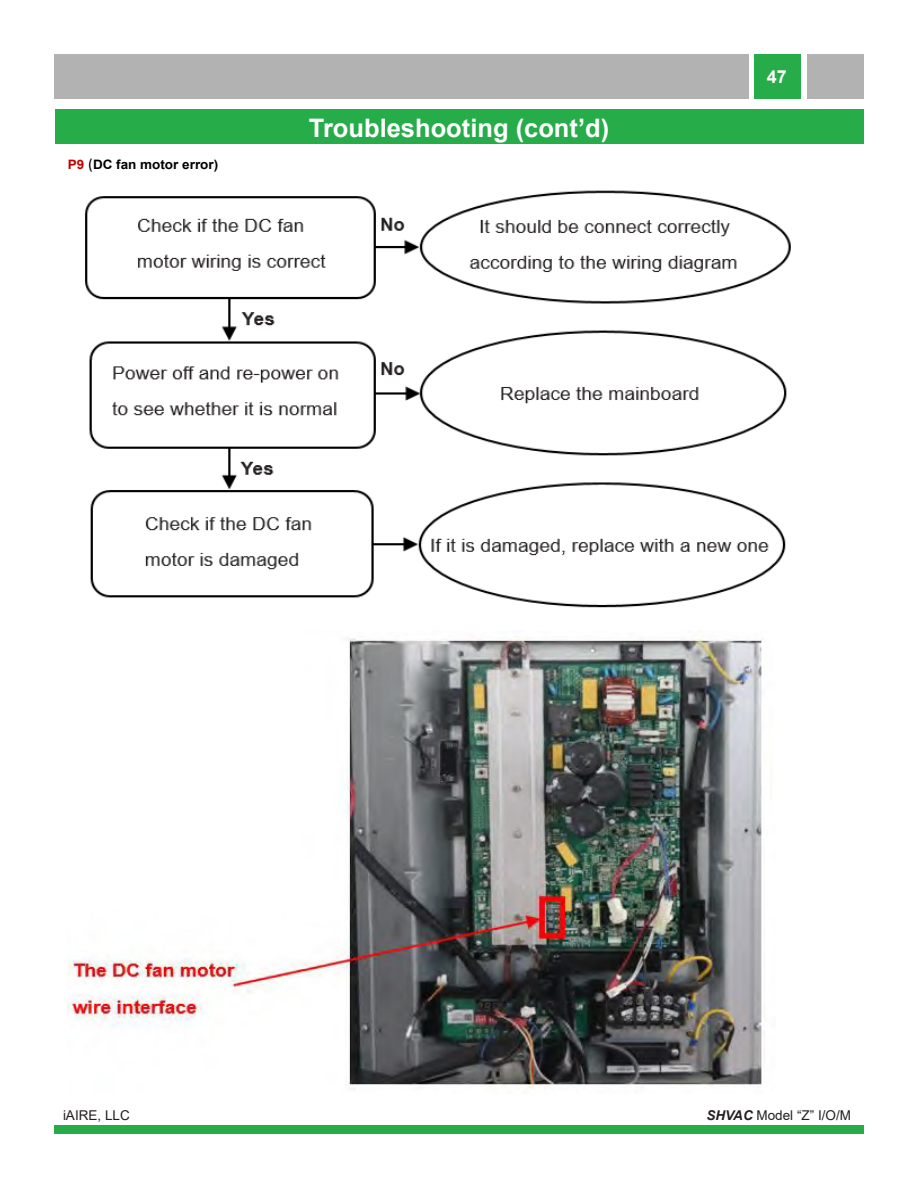
<style>
.page{position:relative;width:918px;height:1188px;background:#fff}
.page>*{position:absolute;margin:0;border:0;box-sizing:border-box;transform-origin:0 0}
.t1{font:700 25.5px "Arial";color:#fff}
.t2{font:700 18px "Arial";color:#fff}
.t3{font:13.5px "Arial";color:#231f20}
.t4{font:700 13.05px "Arial";color:#000;scale:1.04 1}
.s1{color:#c00000}
.s2{font-family:"Calibri";font-weight:400;font-size:15.3px}
.s3{font-weight:700;font-style:italic}
</style>
<div class="page">
<div style="left:54px;top:55px;width:694px;height:44px;background:#b2b2b2"></div>
<div style="left:754px;top:55px;width:47px;height:44px;background:#27ac4a"></div>
<div style="left:54px;top:1126px;width:810px;height:8px;background:#27ac4a"></div>
<div style="left:807px;top:55px;width:57px;height:44px;background:#b2b2b2"></div>
<div style="left:56px;top:110px;width:808px;height:34px;background:#27ac4a"></div>
<img style="left:85px;top:190px;width:706px;height:418px">
<img style="left:68px;top:636px;width:694px;height:454px">
<p class="t4" style="left:68px;top:155px;width:146px"><span class="s1">P9</span> <span class="s2">(</span>DC fan motor error)</p>
<p class="t1" style="left:309px;top:110px;width:302px">Troubleshooting (cont’d)</p>
<h2 class="t2" style="left:767px;top:64px;width:22px">47</h2>
<p class="t3" style="left:63px;top:1106px;width:68px">iAIRE, LLC</p>
<p class="t3" style="left:706px;top:1106px;width:146px"><span class="s3">SHVAC</span> Model “Z” I/O/M</p>
</div>
